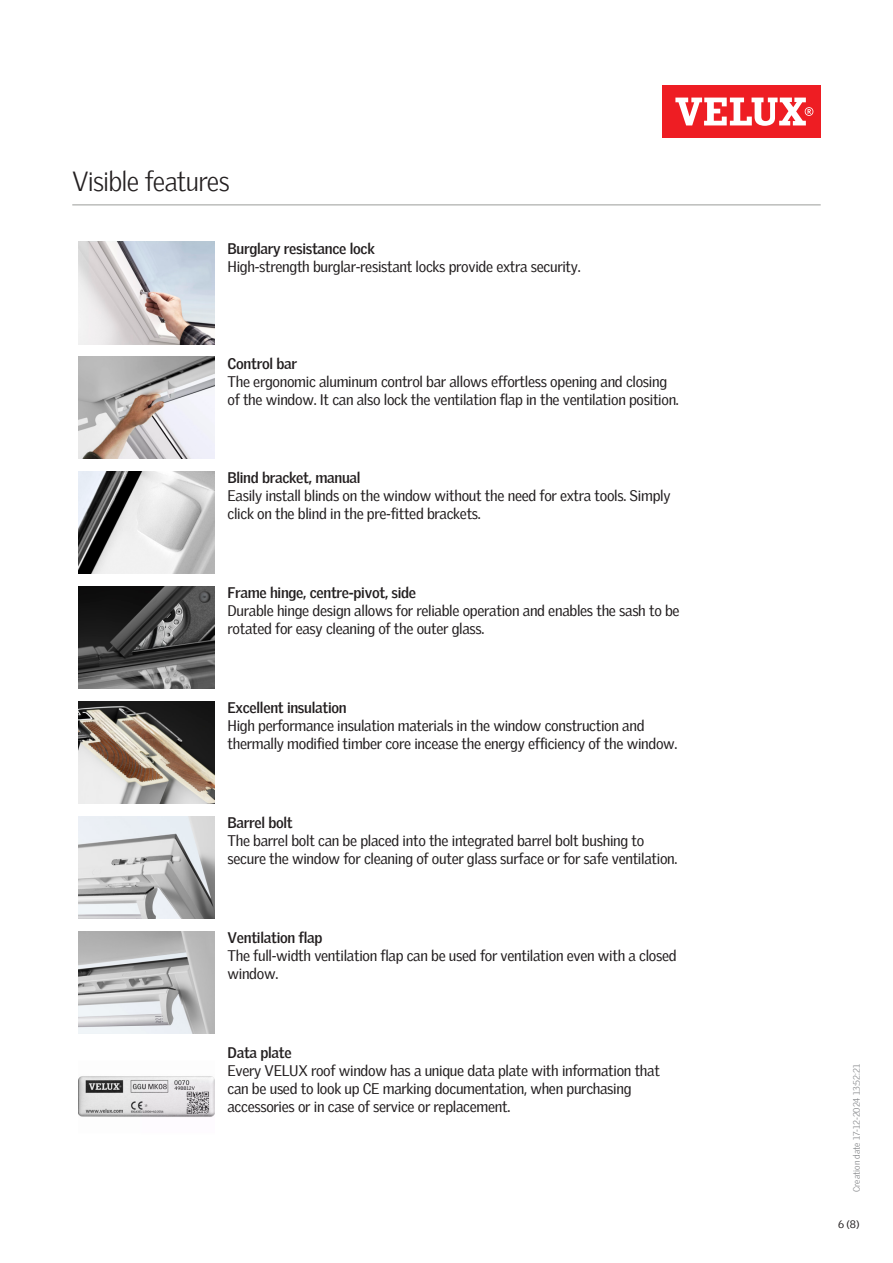
<style>
.page{position:relative;width:893px;height:1263px;background:#fff}
.page>*{position:absolute;margin:0;border:0;box-sizing:border-box;transform-origin:0 0}
.Headline_With_Line_B{font:300 27px "Velux Gothic";letter-spacing:-.03em;color:#231f20}
.Body_Heading{font:15px/18px "Velux Gothic";letter-spacing:-.02em;color:#231f20}
.t1{font:10.5px "Velux Gothic";color:#231f20}
.t2{font:300 9px "Velux Gothic";color:#7c7e81}
.s1{font-weight:700}
</style>
<div class="page">
<div style="left:662px;top:85px;width:159px;height:53px;background:#ee1d23"></div>
<svg style="left:675px;top:98px;width:138px;height:28px"></svg>
<hr style="left:72px;top:204px;width:749px;height:2px;background:#bcbdbb">
<img style="left:79px;top:242px;width:136px;height:102px">
<img style="left:79px;top:357px;width:136px;height:102px">
<img style="left:79px;top:472px;width:136px;height:102px">
<img style="left:79px;top:587px;width:136px;height:102px">
<img style="left:79px;top:701px;width:136px;height:102px">
<img style="left:79px;top:816px;width:136px;height:102px">
<img style="left:79px;top:931px;width:136px;height:102px">
<img style="left:79px;top:1076px;width:136px;height:41px">
<p class="Headline_With_Line_B" style="left:72px;top:161px;width:159px">Visible features</p>
<p class="Body_Heading" style="left:227px;top:238px;width:355px"><span class="s1">Burglary resistance lock<br></span>High-strength burglar-resistant locks provide extra security.</p>
<p class="Body_Heading" style="left:227px;top:353px;width:453px"><span class="s1">Control bar<br></span>The ergonomic aluminum control bar allows effortless opening and closing of the window. It can also lock the ventilation flap in the ventilation position.</p>
<p class="Body_Heading" style="left:227px;top:468px;width:445px"><span class="s1">Blind bracket, manual<br></span>Easily install blinds on the window without the need for extra tools. Simply click on the blind in the pre-fitted brackets.</p>
<p class="Body_Heading" style="left:227px;top:583px;width:454px"><span class="s1">Frame hinge, centre-pivot, side<br></span>Durable hinge design allows for reliable operation and enables the sash to be rotated for easy cleaning of the outer glass.</p>
<p class="Body_Heading" style="left:227px;top:697px;width:452px"><span class="s1">Excellent insulation<br></span>High performance insulation materials in the window construction and thermally modified timber core incease the energy efficiency of the window.</p>
<p class="Body_Heading" style="left:227px;top:812px;width:451px"><span class="s1">Barrel bolt<br></span>The barrel bolt can be placed into the integrated barrel bolt bushing to secure the window for cleaning of outer glass surface or for safe ventilation.</p>
<p class="Body_Heading" style="left:227px;top:927px;width:451px"><span class="s1">Ventilation flap<br></span>The full-width ventilation flap can be used for ventilation even with a closed window.</p>
<p class="Body_Heading" style="left:227px;top:1042px;width:434px"><span class="s1">Data plate<br></span>Every VELUX roof window has a unique data plate with information that can be used to look up CE marking documentation, when purchasing accessories or in case of service or replacement.</p>
<p class="t2" style="left:850px;top:1192px;width:129px;rotate:-90deg">Creation date 17-12-2024 13:52:21</p>
<p class="t1" style="left:838px;top:1216px;width:23px">6 (8)</p>
</div>
